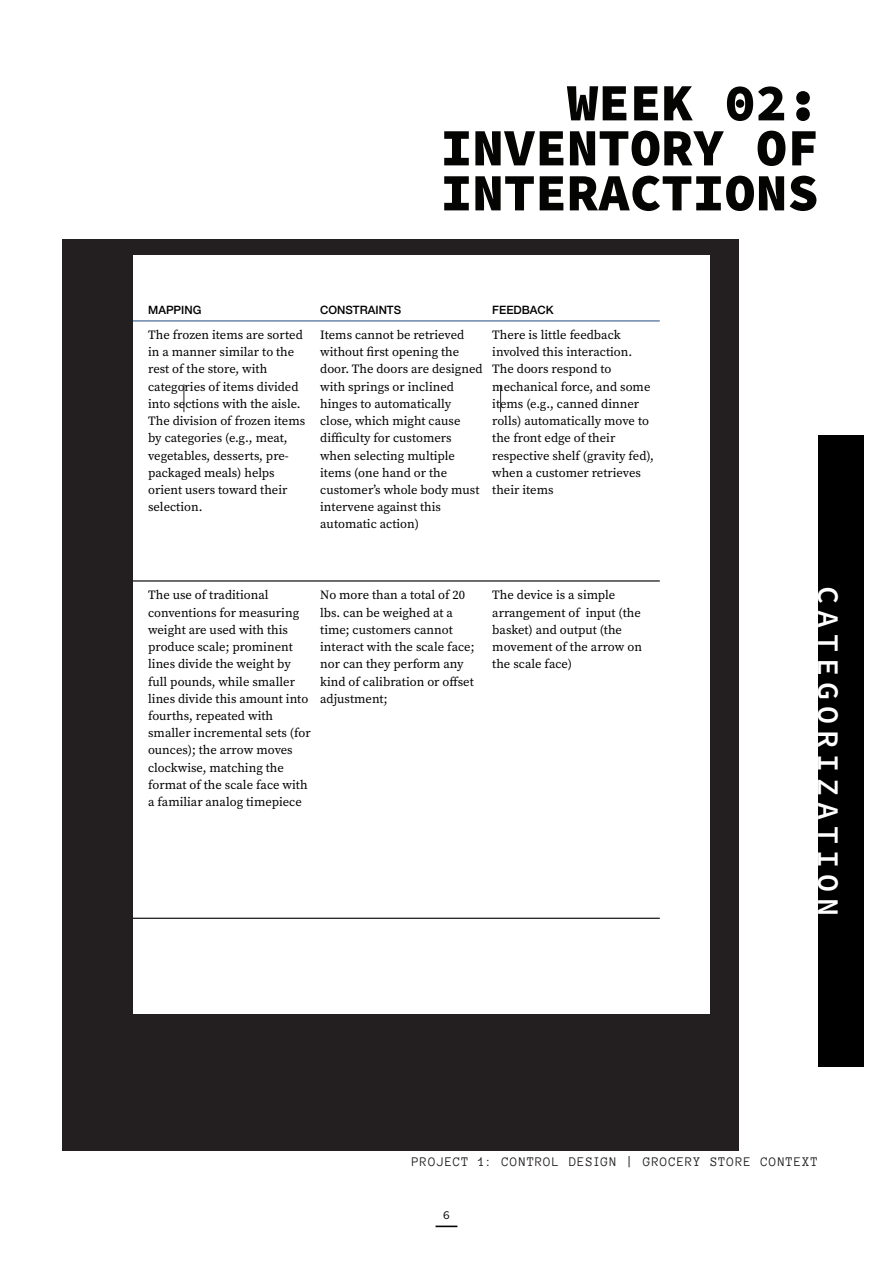
<style>
.page{position:relative;width:893px;height:1263px;background:#fff}
.page>*{position:absolute;margin:0;border:0;box-sizing:border-box;transform-origin:0 0}
.Header_-_Align_Right{font:900 52.5px "Source Code Pro";color:#040503}
.Paragraph_Style_1{font:600 30px "Source Code Pro";letter-spacing:.2em;color:#fff}
.t1{font:300 13.8px "Roboto";color:#000}
.t2{font:13.5px "Anonymous Pro";letter-spacing:.075em;color:#231f20}
.t3{font:12.6px/17.2px "Source Serif Pro";color:#000}
.t4{font:12px "Source Code Pro";color:#040503}
.t5{font:500 11.4px "Helvetica Neue";color:#000}
</style>
<div class="page">
<div style="left:62px;top:240px;width:677px;height:911px;background:#231f20"></div>
<div style="left:133px;top:255px;width:576px;height:758px;background:#fff"></div>
<hr style="left:133px;top:580px;width:527px;height:1px;background:#000">
<hr style="left:133px;top:918px;width:527px;height:1px;background:#000">
<hr style="left:133px;top:320px;width:527px;height:1px;background:#406091">
<svg style="left:184px;top:384px;width:1px;height:28px"></svg>
<svg style="left:500px;top:385px;width:1px;height:27px"></svg>
<hr style="left:435px;top:1225px;width:22px;height:2px;background:#040503">
<div style="left:818px;top:436px;width:45px;height:631px;background:#000"></div>
<p class="Header_-_Align_Right" style="left:567px;top:65px;width:253px">WEEK 02:</p>
<p class="Header_-_Align_Right" style="left:441px;top:110px;width:379px">INVENTORY OF</p>
<p class="Header_-_Align_Right" style="left:441px;top:155px;width:379px">INTERACTIONS</p>
<p class="t1" style="left:478px;top:205px;width:178px">MATT GEIGER, WINTER 2020</p>
<p class="t5" style="left:148px;top:301px;width:55px">MAPPING</p>
<p class="t5" style="left:320px;top:301px;width:82px">CONSTRAINTS</p>
<p class="t5" style="left:492px;top:301px;width:63px">FEEDBACK</p>
<p class="t3" style="left:148px;top:326px;width:159px">The frozen items are sorted in a manner similar to the rest of the store, with categories of items divided into sections with the aisle.<br>The division of frozen items by categories (e.g., meat, vegetables, desserts, pre&shy;packaged meals) helps orient users toward their selection.</p>
<p class="t3" style="left:320px;top:326px;width:164px">Items cannot be retrieved without first opening the door. The doors are designed with springs or inclined hinges to automatically close, which might cause difficulty for customers when selecting multiple items (one hand or the customer’s whole body must intervene against this automatic action)</p>
<p class="t3" style="left:492px;top:326px;width:163px">There is little feedback involved this interaction.<br>The doors respond to mechanical force, and some items (e.g., canned dinner rolls) automatically move to the front edge of their respective shelf (gravity fed), when a customer retrieves their items</p>
<p class="t3" style="left:148px;top:587px;width:164px">The use of traditional conventions for measuring weight are used with this produce scale; prominent lines divide the weight by full pounds, while smaller lines divide this amount into fourths, repeated with smaller incremental sets (for ounces); the arrow moves clockwise, matching the format of the scale face with a familiar analog timepiece</p>
<p class="t3" style="left:320px;top:587px;width:156px">No more than a total of 20 lbs. can be weighed at a time; customers cannot interact with the scale face; nor can they perform any kind of calibration or offset adjustment;</p>
<p class="t3" style="left:492px;top:587px;width:151px">The device is a simple arrangement of input (the basket) and output (the movement of the arrow on the scale face)</p>
<p class="Paragraph_Style_1" style="left:850px;top:586px;width:331px;rotate:90deg">CATEGORIZATION</p>
<p class="t2" style="left:412px;top:1154px;width:408px">PROJECT 1: CONTROL DESIGN | GROCERY STORE CONTEXT</p>
<p class="t4" style="left:443px;top:1206px;width:9px">6</p>
</div>
